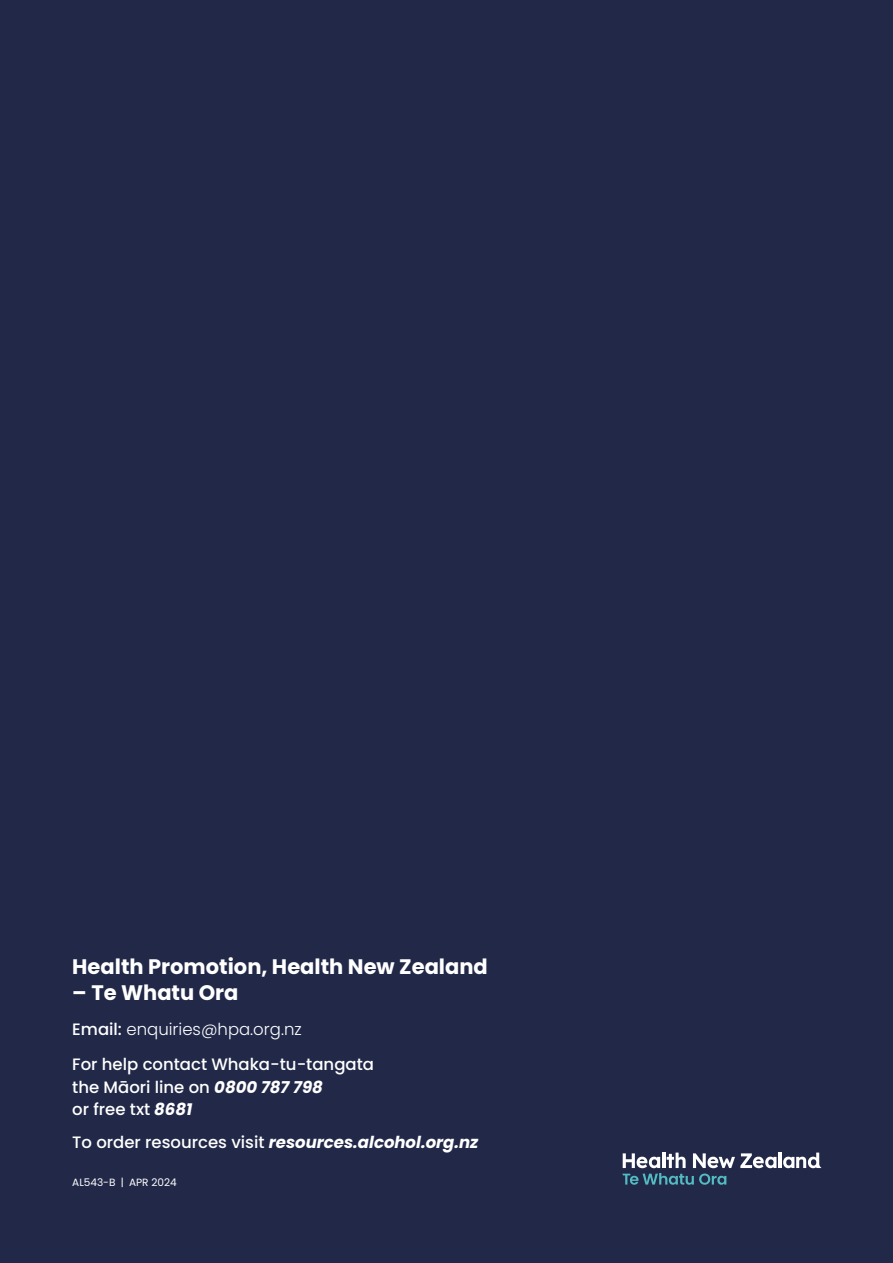
<style>
.page{position:relative;width:893px;height:1263px;background:#222848}
.page>*{position:absolute;margin:0;border:0;box-sizing:border-box;transform-origin:0 0}
.t1{font:700 21px "Poppins";color:#fff}
.t2{font:500 16.5px/35.2px "Poppins";color:#fff}
.t3{font:italic 700 16.5px "Poppins";color:#fff}
.t4{font:10.5px "Poppins";color:#fff}
.s1{font-weight:300}
.s2{font-weight:700;font-style:italic}
.s3{font-weight:500;font-style:normal}
</style>
<div class="page">
<hr style="left:778px;top:1152px;width:3px;height:16px;background:#fff">
<svg style="left:783px;top:1152px;width:38px;height:16px"></svg>
<svg style="left:622px;top:1152px;width:154px;height:33px"></svg>
<p class="t1" style="left:72px;top:954px;width:417px">Health Promotion, Health New Zealand</p>
<p class="t1" style="left:72px;top:980px;width:168px">– Te Whatu Ora</p>
<p class="t2" style="left:72px;top:1011px;width:303px">Email: <span class="s1">enquiries@hpa.org.nz<br></span>For help contact Whaka-tu-tangata</p>
<p class="t2" style="left:72px;top:1076px;width:252px;line-height:22.5px">the Māori line on <span class="s2">0800 787 798 </span>or free txt <span class="s2">8681</span></p>
<p class="t3" style="left:72px;top:1132px;width:408px"><span class="s3">To order resources visit</span> resources.alcohol.org.nz</p>
<p class="t4" style="left:72px;top:1176px;width:106px">AL543-B | APR 2024</p>
</div>
